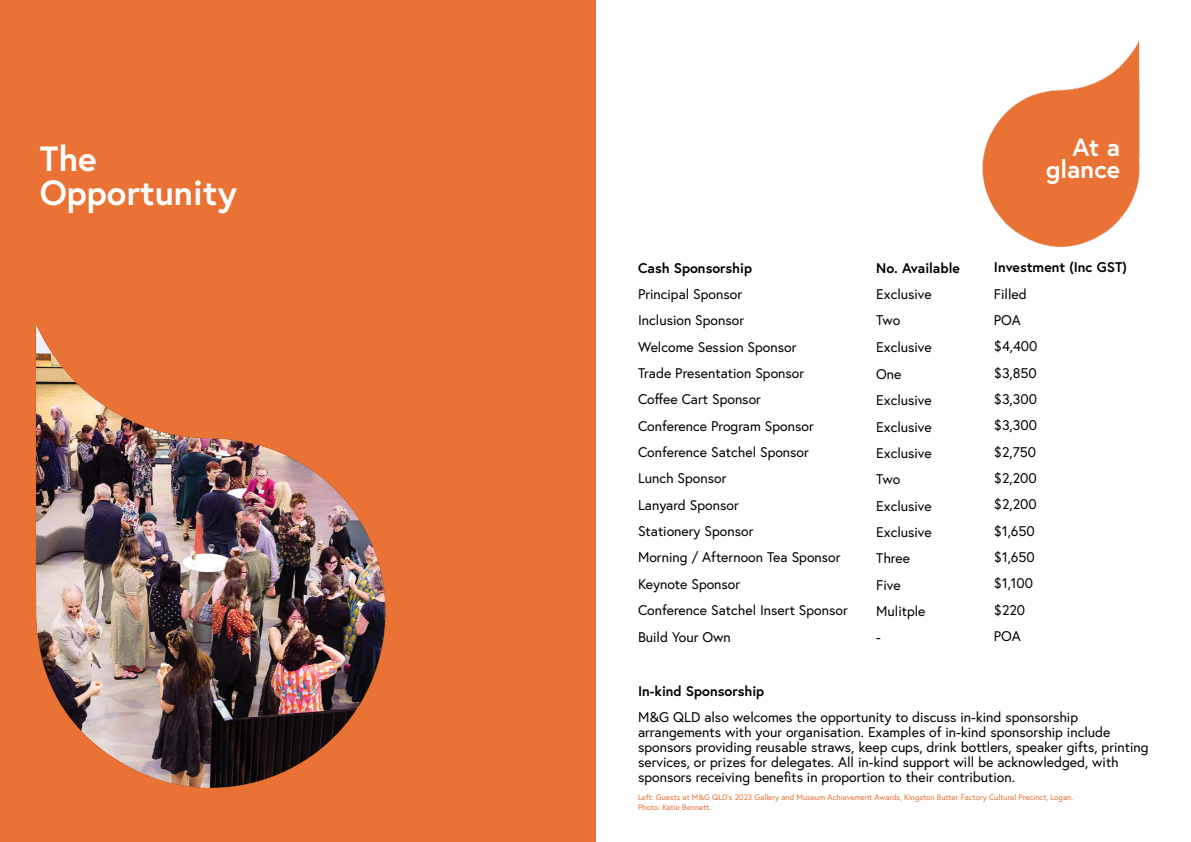
<style>
.page{position:relative;width:1191px;height:842px;background:#fff}
.page>*{position:absolute;margin:0;border:0;box-sizing:border-box;transform-origin:0 0}
.t1{font:700 35px/34px "Europa";color:#fff}
.t2{font:700 25px/22px "Europa";color:#fff;text-align:right}
.t3{font:14px/26.4px "Europa";color:#000}
.t4{font:700 14px "Europa";color:#000}
.t5{font:8px/10px "Europa";color:#ea7235}
</style>
<div class="page">
<div style="left:0;top:0;width:595px;height:842px;background:#ea7235"></div>
<img style="left:982px;top:40px;width:158px;height:207px">
<img style="left:35px;top:324px;width:351px;height:464px">
<h1 class="t1" style="left:40px;top:141px;width:199px">The<br>Opportunity</h1>
<p class="t4" style="left:638px;top:258px;width:116px">Cash Sponsorship</p>
<p class="t3" style="left:638px;top:281px;width:211px">Principal Sponsor<br>Inclusion Sponsor<br>Welcome Session Sponsor<br>Trade Presentation Sponsor<br>Coffee Cart Sponsor<br>Conference Program Sponsor<br>Conference Satchel Sponsor<br>Lunch Sponsor<br>Lanyard Sponsor<br>Stationery Sponsor<br>Morning / Afternoon Tea Sponsor<br>Keynote Sponsor<br>Conference Satchel Insert Sponsor<br>Build Your Own</p>
<p class="t4" style="left:876px;top:258px;width:85px">No. Available</p>
<p class="t3" style="left:876px;top:281px;width:57px">Exclusive<br>Two<br>Exclusive<br>One<br>Exclusive<br>Exclusive<br>Exclusive<br>Two<br>Exclusive<br>Exclusive<br>Three<br>Five<br>Mulitple -</p>
<h2 class="t2" style="left:1046px;top:135px;width:75px">At a glance</h2>
<p class="t4" style="left:994px;top:257px;width:134px">Investment (Inc GST)</p>
<p class="t3" style="left:994px;top:280px;width:45px">Filled<br>POA $4,400 $3,850 $3,300 $3,300 $2,750 $2,200 $2,200 $1,650 $1,650 $1,100 $220<br>POA</p>
<p class="t4" style="left:638px;top:681px;width:128px">In-kind Sponsorship</p>
<p class="t3" style="left:638px;top:709px;width:512px;line-height:15px">M&amp;G QLD also welcomes the opportunity to discuss in-kind sponsorship arrangements with your organisation. Examples of in-kind sponsorship include sponsors providing reusable straws, keep cups, drink bottlers, speaker gifts, printing services, or prizes for delegates. All in-kind support will be acknowledged, with sponsors receiving benefits in proportion to their contribution.</p>
<p class="t5" style="left:638px;top:792px;width:436px">Left: Guests at M&amp;G QLD’s 2023 Gallery and Museum Achievement Awards, Kingston Butter Factory Cultural Precinct, Logan.<br>Photo: Katie Bennett.</p>
</div>
